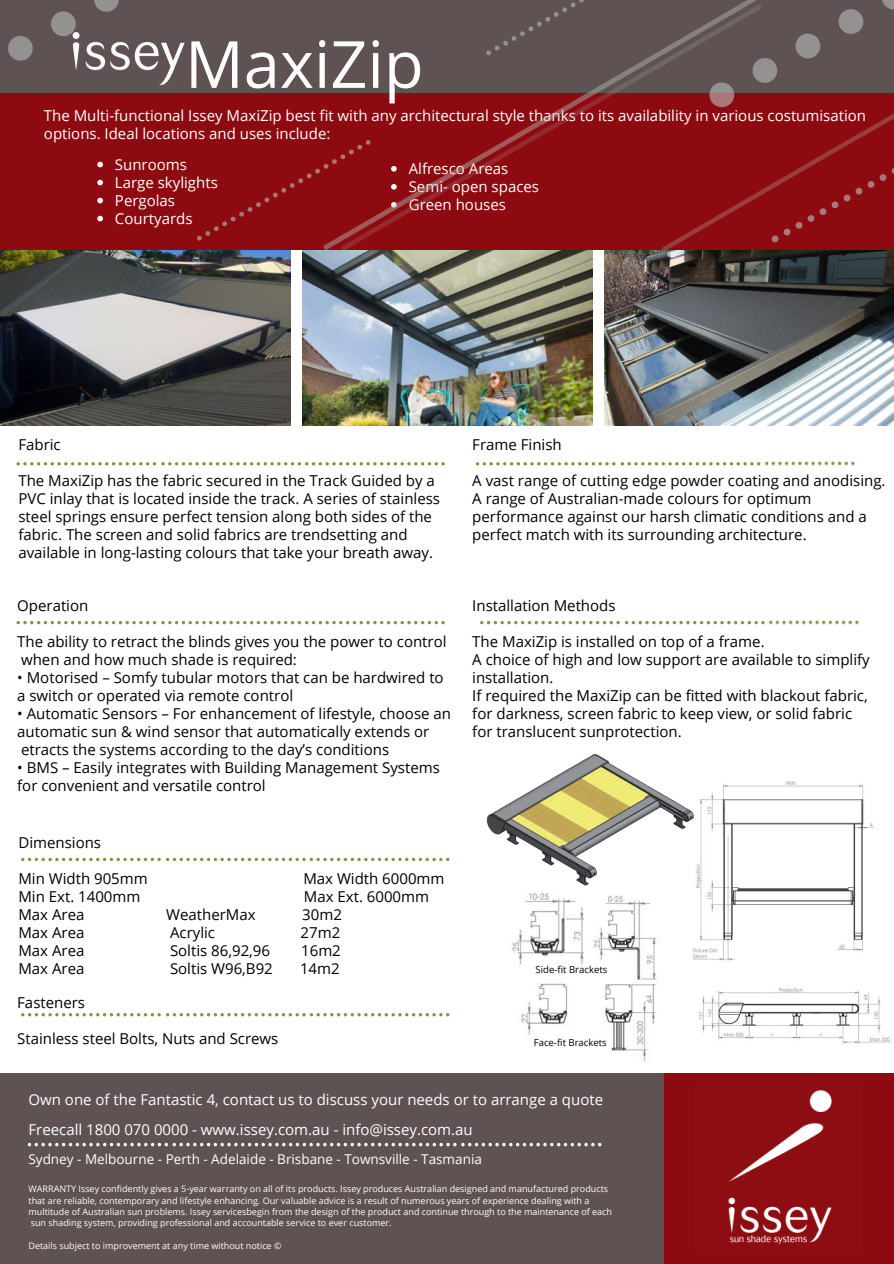
<style>
.page{position:relative;width:894px;height:1264px;background:#fff}
.page>*{position:absolute;margin:0;border:0;box-sizing:border-box;transform-origin:0 0}
.t1{font:65.1px "Open Sans";color:#fff}
.t2{font:15px/18px "Open Sans";color:#000}
.t3{font:15px/18px "Open Sans";color:#fff}
.t4{font:13.5px "Open Sans";color:#fff}
.t5{font:9.6px "Open Sans";color:#000}
.t6{font:9px/11.2px "Open Sans";color:#fff}
</style>
<div class="page">
<img style="left:123px;top:252px;width:167px;height:173px">
<img style="left:302px;top:252px;width:290px;height:173px">
<img style="left:604px;top:252px;width:289px;height:173px">
<img style="left:518px;top:983px;width:51px;height:52px">
<div style="left:0;top:1073px;width:664px;height:190px;background:#5e5352"></div>
<svg style="left:28px;top:1142px;width:573px;height:4px"></svg>
<img style="left:698px;top:988px;width:193px;height:56px">
<div style="left:664px;top:1073px;width:229px;height:190px;background:#8d0a10"></div>
<img style="left:728px;top:1089px;width:104px;height:156px">
<img style="left:692px;top:781px;width:183px;height:180px">
<img style="left:512px;top:893px;width:71px;height:72px">
<img style="left:486px;top:754px;width:211px;height:139px">
<svg style="left:125px;top:462px;width:319px;height:3px"></svg>
<svg style="left:16px;top:621px;width:428px;height:3px"></svg>
<svg style="left:21px;top:857px;width:428px;height:4px"></svg>
<svg style="left:21px;top:1013px;width:428px;height:3px"></svg>
<svg style="left:475px;top:462px;width:285px;height:3px"></svg>
<img style="left:764px;top:461px;width:91px;height:5px">
<svg style="left:480px;top:621px;width:284px;height:3px"></svg>
<img style="left:768px;top:620px;width:91px;height:5px">
<svg style="left:0;top:252px;width:123px;height:214px"></svg>
<svg style="left:0;top:0;width:893px;height:252px;background:#7d262a"></svg>
<img style="left:60px;top:26px;width:140px;height:47px">
<img style="left:152px;top:26px;width:47px;height:63px">
<img style="left:585px;top:886px;width:79px;height:94px">
<img style="left:605px;top:984px;width:52px;height:78px">
<h1 class="t1" style="left:185px;top:18px;width:240px">MaxiZip</h1>
<p class="t3" style="left:44px;top:106px;width:823px">The Multi-functional Issey MaxiZip best fit with any architectural style thanks to its availability in various costumisation options. Ideal locations and uses include:</p>
<p class="t3" style="left:115px;top:155px;width:104px">Sunrooms<br>Large skylights<br>Pergolas<br>Courtyards</p>
<p class="t3" style="left:408px;top:159px;width:132px">Alfresco Areas<br>Semi- open spaces<br>Green houses</p>
<p class="t2" style="left:18px;top:435px;width:44px">Fabric</p>
<p class="t2" style="left:18px;top:471px;width:423px">The MaxiZip has the fabric secured in the Track Guided by a PVC inlay that is located inside the track. A series of stainless steel springs ensure perfect tension along both sides of the fabric. The screen and solid fabrics are trendsetting and available in long-lasting colours that take your breath away.</p>
<p class="t2" style="left:17px;top:596px;width:73px">Operation</p>
<p class="t2" style="left:17px;top:632px;width:431px">The ability to retract the blinds gives you the power to control when and how much shade is required:</p>
<p class="t2" style="left:17px;top:668px;width:428px">• Motorised – Somfy tubular motors that can be hardwired to a switch or operated via remote control</p>
<p class="t2" style="left:17px;top:704px;width:435px">• Automatic Sensors – For enhancement of lifestyle, choose an automatic sun &amp; wind sensor that automatically extends or etracts the systems according to the day’s conditions</p>
<p class="t2" style="left:17px;top:758px;width:424px">• BMS – Easily integrates with Building Management Systems for convenient and versatile control</p>
<p class="t2" style="left:18px;top:833px;width:84px">Dimensions</p>
<p class="t2" style="left:18px;top:869px;width:131px">Min Width 905mm</p>
<p class="t2" style="left:303px;top:869px;width:143px">Max Width 6000mm</p>
<p class="t2" style="left:18px;top:887px;width:123px">Min Ext. 1400mm</p>
<p class="t2" style="left:304px;top:887px;width:127px">Max Ext. 6000mm</p>
<p class="t2" style="left:18px;top:905px;width:67px">Max Area</p>
<p class="t2" style="left:166px;top:905px;width:91px">WeatherMax</p>
<p class="t2" style="left:302px;top:905px;width:41px">30m2</p>
<p class="t2" style="left:18px;top:923px;width:67px">Max Area</p>
<p class="t2" style="left:170px;top:923px;width:47px">Acrylic</p>
<p class="t2" style="left:300px;top:923px;width:41px">27m2</p>
<p class="t2" style="left:18px;top:941px;width:67px">Max Area</p>
<p class="t2" style="left:170px;top:941px;width:101px">Soltis 86,92,96</p>
<p class="t2" style="left:301px;top:941px;width:41px">16m2</p>
<p class="t2" style="left:18px;top:959px;width:67px">Max Area</p>
<p class="t2" style="left:170px;top:959px;width:104px">Soltis W96,B92</p>
<p class="t2" style="left:300px;top:959px;width:41px">14m2</p>
<p class="t2" style="left:17px;top:993px;width:69px">Fasteners</p>
<p class="t2" style="left:17px;top:1029px;width:262px">Stainless steel Bolts, Nuts and Screws</p>
<p class="t2" style="left:472px;top:435px;width:91px">Frame Finish</p>
<p class="t2" style="left:472px;top:471px;width:414px">A vast range of cutting edge powder coating and anodising.<br>A range of Australian-made colours for optimum performance against our harsh climatic conditions and a perfect match with its surrounding architecture.</p>
<p class="t2" style="left:472px;top:596px;width:145px">Installation Methods</p>
<p class="t2" style="left:472px;top:632px;width:399px">The MaxiZip is installed on top of a frame.<br>A choice of high and low support are available to simplify installation.<br>If required the MaxiZip can be fitted with blackout fabric, for darkness, screen fabric to keep view, or solid fabric for translucent sunprotection.</p>
<p class="t5" style="left:535px;top:963px;width:73px">Side-fit Brackets</p>
<p class="t5" style="left:533px;top:1035px;width:75px">Face-fit Brackets</p>
<p class="t3" style="left:28px;top:1090px;width:576px">Own one of the Fantastic 4, contact us to discuss your needs or to arrange a quote</p>
<p class="t3" style="left:28px;top:1119px;width:445px">Freecall 1800 070 0000 - www.issey.com.au - info@issey.com.au</p>
<p class="t4" style="left:28px;top:1149px;width:455px">Sydney - Melbourne - Perth - Adelaide - Brisbane - Townsville - Tasmania</p>
<p class="t6" style="left:28px;top:1183px;width:585px">WARRANTY Issey confidently gives a 5-year warranty on all of its products. Issey produces Australian designed and manufactured products that are reliable, contemporary and lifestyle enhancing. Our valuable advice is a result of numerous years of experience dealing with a multitude of Australian sun problems. Issey servicesbegin from the design of the product and continue through to the maintenance of each sun shading system, providing professional and accountable service to ever customer.</p>
<p class="t6" style="left:28px;top:1239px;width:254px">Details subject to improvement at any time without notice ©</p>
</div>
